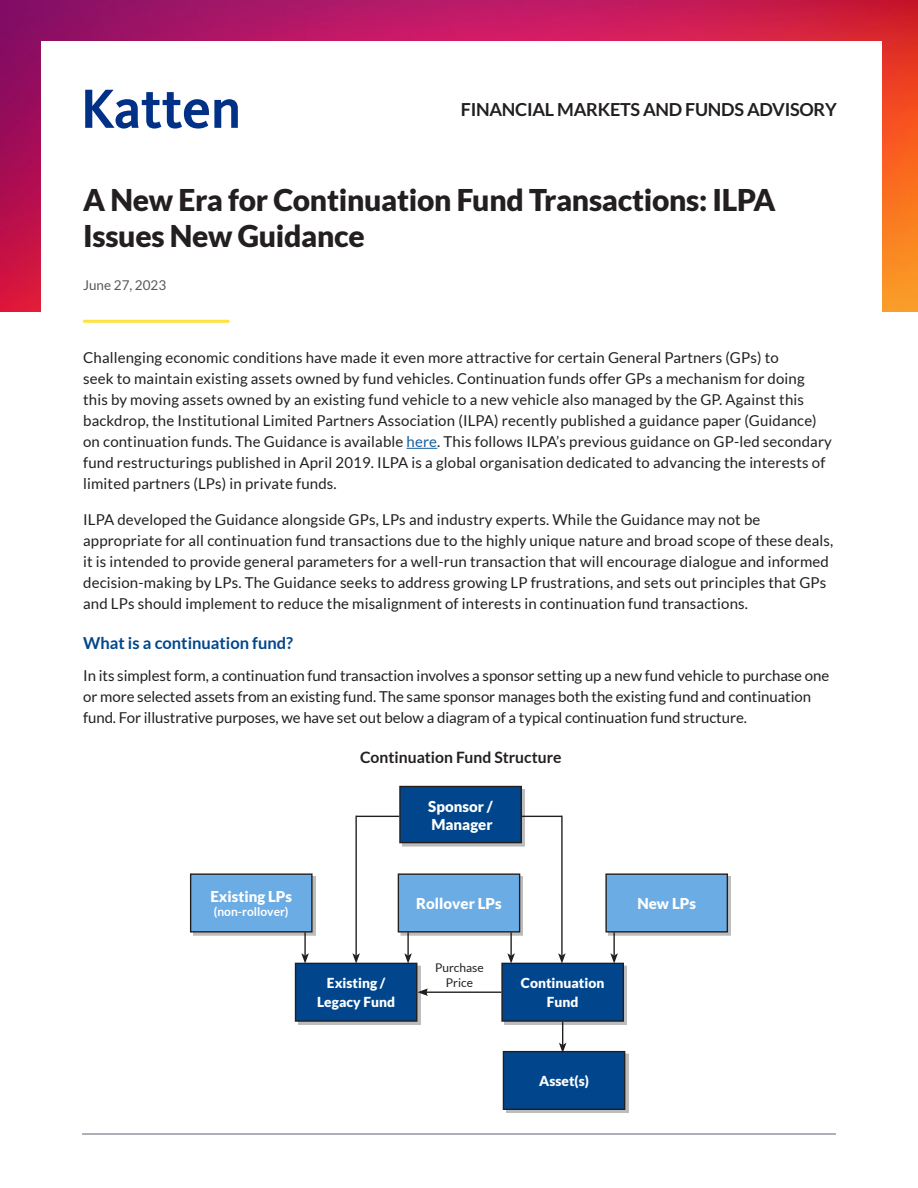
<style>
.page{position:relative;width:918px;height:1188px;background:#fff}
.page>*{position:absolute;margin:0;border:0;box-sizing:border-box;transform-origin:0 0}
.t1{font:900 30px/36px "Lato";letter-spacing:-.01em;color:#231f20}
.t2{font:700 18px "Lato";letter-spacing:-.015em;color:#231f20}
.SubHeads{font:700 16.5px "Lato";color:#01468c}
.t3{font:700 15.75px "Lato";color:#231f20}
.t4{font:15px/21px "Lato";letter-spacing:.01em;color:#231f20}
.SubHeads_2{font:900 15px/18px "Lato";color:#fff}
.SubHeads_2-2{font:900 13.8px/19.4px "Lato";color:#fff;text-align:center}
.Alpha{font:13.5px "Lato";color:#57585a}
.SubHeads_2-3{font:700 12px "Lato";color:#fff}
.SubHeads_2-4{font:12px/14.4px "Lato";color:#231f20;text-align:center}
.s1{color:#175d9e}
</style>
<div class="page">
<img style="left:0;top:0;width:918px;height:311px">
<div style="left:41px;top:41px;width:841px;height:328px;background:#fff"></div>
<svg style="left:85px;top:90px;width:153px;height:39px"></svg>
<hr style="left:83px;top:320px;width:146px;height:3px;background:#ffe23a">
<hr style="left:407px;top:448px;width:30px;height:1px;background:#175d9e">
<hr style="left:82px;top:1133px;width:754px;height:2px;background:#91959d">
<hr style="left:304px;top:932px;width:2px;height:24px;background:#231f20">
<svg style="left:301px;top:953px;width:8px;height:10px"></svg>
<div style="left:193px;top:876px;width:123px;height:60px;background:#bdbcbc"></div>
<div style="left:191px;top:874px;width:121px;height:58px;background:#6cace4"></div>
<div style="left:190px;top:873px;width:123px;height:60px;border:1px solid #231f20"></div>
<div style="left:401px;top:876px;width:122px;height:60px;background:#231f20;opacity:.3"></div>
<div style="left:398px;top:874px;width:122px;height:58px;background:#6cace4"></div>
<div style="left:398px;top:873px;width:122px;height:60px;border:1px solid #231f20"></div>
<div style="left:608px;top:876px;width:123px;height:60px;background:#bdbcbc"></div>
<div style="left:606px;top:874px;width:121px;height:58px;background:#6cace4"></div>
<div style="left:605px;top:873px;width:123px;height:60px;border:1px solid #231f20"></div>
<div style="left:504px;top:966px;width:123px;height:59px;background:#bdbcbc"></div>
<div style="left:502px;top:963px;width:121px;height:58px;background:#01468c"></div>
<div style="left:501px;top:963px;width:123px;height:59px;border:1px solid #231f20"></div>
<div style="left:298px;top:966px;width:123px;height:59px;background:#231f20;opacity:.3"></div>
<div style="left:296px;top:963px;width:121px;height:58px;background:#01468c"></div>
<div style="left:295px;top:963px;width:122px;height:59px;border:1px solid #231f20"></div>
<div style="left:506px;top:1054px;width:122px;height:59px;background:#231f20;opacity:.3"></div>
<div style="left:503px;top:1052px;width:122px;height:57px;background:#01468c"></div>
<div style="left:503px;top:1051px;width:122px;height:59px;border:1px solid #231f20"></div>
<hr style="left:407px;top:932px;width:2px;height:24px;background:#231f20">
<svg style="left:404px;top:953px;width:8px;height:11px"></svg>
<hr style="left:510px;top:932px;width:2px;height:24px;background:#231f20">
<svg style="left:507px;top:953px;width:8px;height:11px"></svg>
<hr style="left:613px;top:932px;width:2px;height:24px;background:#231f20">
<svg style="left:610px;top:953px;width:8px;height:11px"></svg>
<hr style="left:356px;top:816px;width:43px;height:1px;background:#231f20">
<hr style="left:355px;top:816px;width:2px;height:140px;background:#231f20">
<svg style="left:352px;top:953px;width:8px;height:11px"></svg>
<hr style="left:519px;top:816px;width:43px;height:1px;background:#231f20">
<hr style="left:561px;top:816px;width:2px;height:140px;background:#231f20">
<svg style="left:558px;top:953px;width:8px;height:11px"></svg>
<div style="left:402px;top:789px;width:123px;height:57px;background:#231f20;opacity:.3"></div>
<div style="left:400px;top:787px;width:121px;height:56px;background:#01468c"></div>
<div style="left:399px;top:786px;width:123px;height:57px;border:1px solid #231f20"></div>
<svg style="left:559px;top:1022px;width:7px;height:31px"></svg>
<hr style="left:425px;top:992px;width:76px;height:1px;background:#231f20">
<svg style="left:417px;top:988px;width:11px;height:8px"></svg>
<p class="t2" style="left:461px;top:99px;width:378px">FINANCIAL MARKETS AND FUNDS ADVISORY</p>
<p class="t1" style="left:83px;top:182px;width:694px">A New Era for Continuation Fund Transactions: ILPA<br>Issues New Guidance</p>
<p class="Alpha" style="left:83px;top:278px;width:85px">June 27, 2023</p>
<p class="t4" style="left:83px;top:347px;width:750px">Challenging economic conditions have made it even more attractive for certain General Partners (GPs) to<br>seek to maintain existing assets owned by fund vehicles. Continuation funds offer GPs a mechanism for doing this by moving assets owned by an existing fund vehicle to a new vehicle also managed by the GP. Against this backdrop, the Institutional Limited Partners Association (ILPA) recently published a guidance paper (Guidance) on continuation funds. The Guidance is available <span class="s1">here</span>. This follows ILPA’s previous guidance on GP-led secondary fund restructurings published in April 2019. ILPA is a global organisation dedicated to advancing the interests of limited partners (LPs) in private funds.</p>
<p class="t4" style="left:83px;top:509px;width:752px">ILPA developed the Guidance alongside GPs, LPs and industry experts. While the Guidance may not be appropriate for all continuation fund transactions due to the highly unique nature and broad scope of these deals, it is intended to provide general parameters for a well-run transaction that will encourage dialogue and informed decision-making by LPs. The Guidance seeks to address growing LP frustrations, and sets out principles that GPs and LPs should implement to reduce the misalignment of interests in continuation fund transactions.</p>
<p class="SubHeads" style="left:83px;top:633px;width:211px">What is a continuation fund?</p>
<p class="t4" style="left:83px;top:665px;width:748px">In its simplest form, a continuation fund transaction involves a sponsor setting up a new fund vehicle to purchase one or more selected assets from an existing fund. The same sponsor manages both the existing fund and continuation fund. For illustrative purposes, we have set out below a diagram of a typical continuation fund structure.</p>
<p class="t3" style="left:360px;top:748px;width:203px">Continuation Fund Structure</p>
<p class="SubHeads_2" style="left:210px;top:887px;width:83px">Existing LPs</p>
<p class="SubHeads_2-3" style="left:214px;top:905px;width:76px">(non-rollover)</p>
<p class="SubHeads_2" style="left:428px;top:797px;width:66px">Sponsor /<br>Manager</p>
<p class="SubHeads_2-2" style="left:317px;top:973px;width:79px">Existing /<br>Legacy Fund</p>
<p class="SubHeads_2" style="left:416px;top:894px;width:87px">Rollover LPs</p>
<p class="SubHeads_2" style="left:637px;top:894px;width:60px">New LPs</p>
<p class="SubHeads_2-4" style="left:435px;top:961px;width:50px">Purchase<br>Price</p>
<p class="SubHeads_2-2" style="left:521px;top:973px;width:85px">Continuation<br>Fund</p>
<p class="SubHeads_2-2" style="left:539px;top:1071px;width:51px">Asset(s)</p>
</div>
